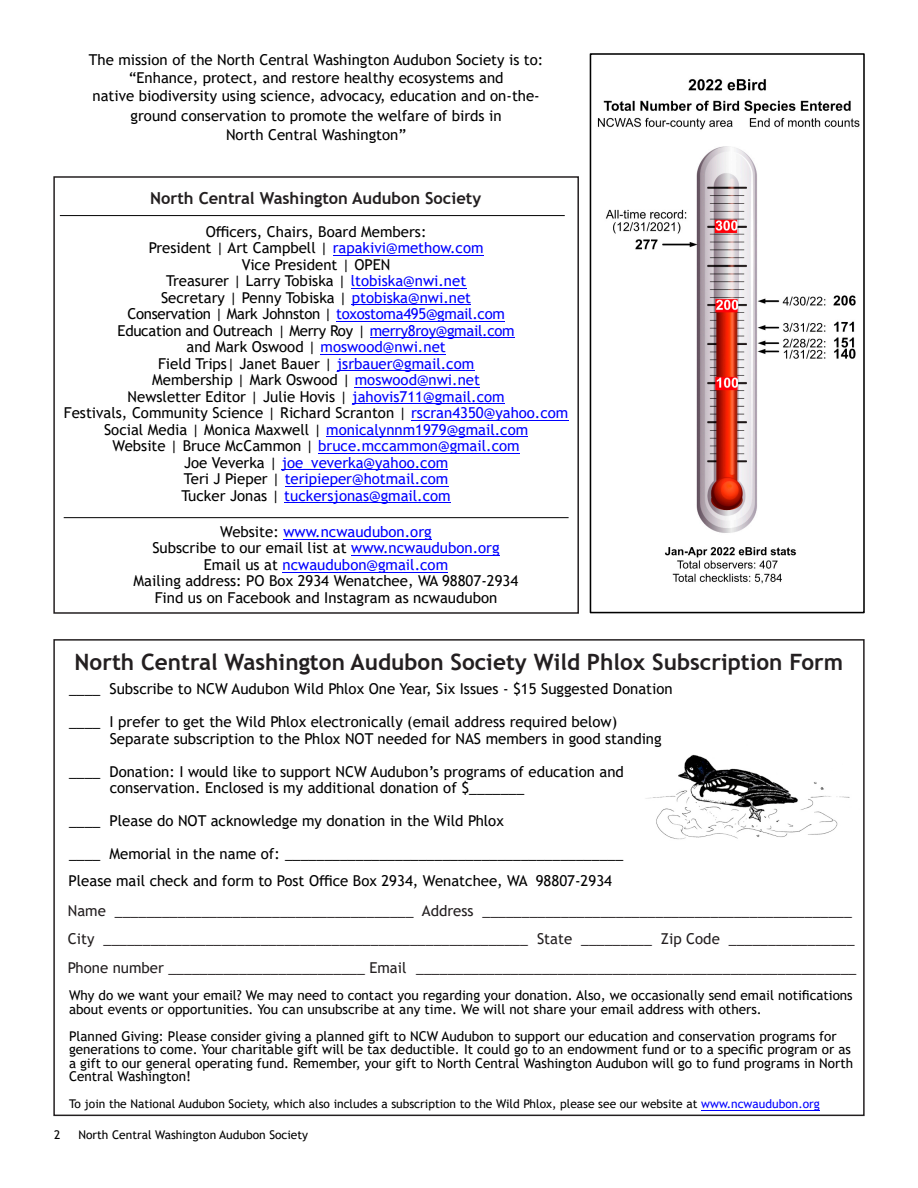
<style>
.page{position:relative;width:918px;height:1188px;background:#fff}
.page>*{position:absolute;margin:0;border:0;box-sizing:border-box;transform-origin:0 0}
.t1{font:700 22.5px "Trebuchet MS";color:#231f20}
.t2{font:700 16.5px "Trebuchet MS";color:#231f20}
.t3{font:15px/16.5px "Trebuchet MS";color:#000;text-align:center}
.t4{font:15px/28.5px "Trebuchet MS";color:#231f20}
.t5{font:13.5px/13.5px "Trebuchet MS";color:#000}
.t6{font:12px "Trebuchet MS";color:#000}
.s1{color:#00f}
</style>
<div class="page">
<img style="left:597px;top:79px;width:263px;height:505px">
<div style="left:590px;top:53px;width:275px;height:560px;border:2px solid #000"></div>
<img style="left:645px;top:754px;width:205px;height:86px">
<hr style="left:333px;top:255px;width:150px;height:1px;background:#00f">
<hr style="left:351px;top:288px;width:115px;height:1px;background:#00f">
<hr style="left:352px;top:305px;width:119px;height:1px;background:#00f">
<hr style="left:336px;top:321px;width:169px;height:1px;background:#00f">
<hr style="left:370px;top:338px;width:145px;height:1px;background:#00f">
<hr style="left:321px;top:354px;width:125px;height:1px;background:#00f">
<hr style="left:337px;top:371px;width:137px;height:1px;background:#00f">
<hr style="left:355px;top:387px;width:125px;height:1px;background:#00f">
<hr style="left:352px;top:404px;width:153px;height:1px;background:#00f">
<hr style="left:411px;top:420px;width:157px;height:1px;background:#00f">
<hr style="left:326px;top:437px;width:202px;height:1px;background:#00f">
<hr style="left:318px;top:453px;width:202px;height:1px;background:#00f">
<hr style="left:282px;top:470px;width:166px;height:1px;background:#00f">
<hr style="left:285px;top:486px;width:163px;height:1px;background:#00f">
<hr style="left:284px;top:503px;width:167px;height:1px;background:#00f">
<div style="left:53px;top:176px;width:526px;height:438px;border:2px solid #231f20"></div>
<hr style="left:60px;top:215px;width:505px;height:1px;background:#000">
<hr style="left:64px;top:517px;width:505px;height:1px;background:#000">
<hr style="left:283px;top:539px;width:149px;height:1px;background:#00f">
<hr style="left:351px;top:555px;width:149px;height:1px;background:#00f">
<hr style="left:283px;top:572px;width:165px;height:1px;background:#00f">
<hr style="left:701px;top:1110px;width:119px;height:1px;background:#00f">
<p class="t3" style="left:89px;top:52px;width:456px;line-height:18px">The mission of the North Central Washington Audubon Society is to: “Enhance, protect, and restore healthy ecosystems and<br>native biodiversity using science, advocacy, education and on-the-</p>
<p class="t3" style="left:131px;top:107px;width:373px;line-height:19.5px">ground conservation to promote the welfare of birds in<br>North Central Washington”</p>
<p class="t2" style="left:150px;top:192px;width:333px">North Central Washington Audubon Society</p>
<p class="t3" style="left:64px;top:224px;width:506px">Officers, Chairs, Board Members:<br>President | Art Campbell | <span class="s1">rapakivi@methow.com<br></span>Vice President | OPEN<br>Treasurer | Larry Tobiska | <span class="s1">ltobiska@nwi.net<br></span>Secretary | Penny Tobiska | <span class="s1">ptobiska@nwi.net<br></span>Conservation | Mark Johnston | <span class="s1">toxostoma495@gmail.com<br></span>Education and Outreach | Merry Roy | <span class="s1">merry8roy@gmail.com<br></span>and Mark Oswood | <span class="s1">moswood@nwi.net<br></span>Field Trips| Janet Bauer | <span class="s1">jsrbauer@gmail.com<br></span>Membership | Mark Oswood | <span class="s1">moswood@nwi.net<br></span>Newsletter Editor | Julie Hovis | <span class="s1">jahovis711@gmail.com<br></span>Festivals, Community Science | Richard Scranton | <span class="s1">rscran4350@yahoo.com </span>Social Media | Monica Maxwell | <span class="s1">monicalynnm1979@gmail.com<br></span>Website | Bruce McCammon | <span class="s1">bruce.mccammon@gmail.com<br></span>Joe Veverka | <span class="s1">joe_veverka@yahoo.com<br></span>Teri J Pieper | <span class="s1">teripieper@hotmail.com<br></span>Tucker Jonas | <span class="s1">tuckersjonas@gmail.com</span></p>
<p class="t3" style="left:134px;top:525px;width:386px">Website: <span class="s1">www.ncwaudubon.org<br></span>Subscribe to our email list at <span class="s1">www.ncwaudubon.org </span>Email us at <span class="s1">ncwaudubon@gmail.com<br></span>Mailing address: PO Box 2934 Wenatchee, WA 98807-2934<br>Find us on Facebook and Instagram as ncwaudubon</p>
<h1 class="t1" style="left:75px;top:653px;width:770px">North Central Washington Audubon Society Wild Phlox Subscription Form</h1>
<p class="t3" style="left:69px;top:682px;width:605px">____ Subscribe to NCW Audubon Wild Phlox One Year, Six Issues - $15 Suggested Donation</p>
<p class="t3" style="left:110px;top:715px;width:553px;text-align:left;text-indent:-41px">____ I prefer to get the Wild Phlox electronically (email address required below)<br>Separate subscription to the Phlox NOT needed for NAS members in good standing</p>
<p class="t3" style="left:110px;top:764px;width:516px;text-align:left;text-indent:-41px">____ Donation: I would like to support NCW Audubon’s programs of education and conservation. Enclosed is my additional donation of $_______</p>
<p class="t3" style="left:69px;top:814px;width:436px">____ Please do NOT acknowledge my donation in the Wild Phlox</p>
<p class="t3" style="left:69px;top:847px;width:556px">____ Memorial in the name of: ___________________________________________</p>
<p class="t3" style="left:69px;top:873px;width:545px">Please mail check and form to Post Office Box 2934, Wenatchee, WA 98807-2934</p>
<p class="t4" style="left:68px;top:898px;width:790px">Name ______________________________________ Address _______________________________________________<br>City ______________________________________________________ State _________ Zip Code ________________<br>Phone number _________________________ Email ________________________________________________________</p>
<p class="t5" style="left:69px;top:990px;width:785px">Why do we want your email? We may need to contact you regarding your donation. Also, we occasionally send email notifications about events or opportunities. You can unsubscribe at any time. We will not share your email address with others.</p>
<p class="t5" style="left:69px;top:1031px;width:786px">Planned Giving: Please consider giving a planned gift to NCW Audubon to support our education and conservation programs for generations to come. Your charitable gift will be tax deductible. It could go to an endowment fund or to a specific program or as a gift to our general operating fund. Remember, your gift to North Central Washington Audubon will go to fund programs in North Central Washington!</p>
<p class="t6" style="left:69px;top:1100px;width:752px">To join the National Audubon Society, which also includes a subscription to the Wild Phlox, please see our website at <span class="s1">www.ncwaudubon.org</span></p>
<p class="t6" style="left:54px;top:1130px;width:8px">2</p>
<p class="t6" style="left:78px;top:1130px;width:231px">North Central Washington Audubon Society</p>
</div>
